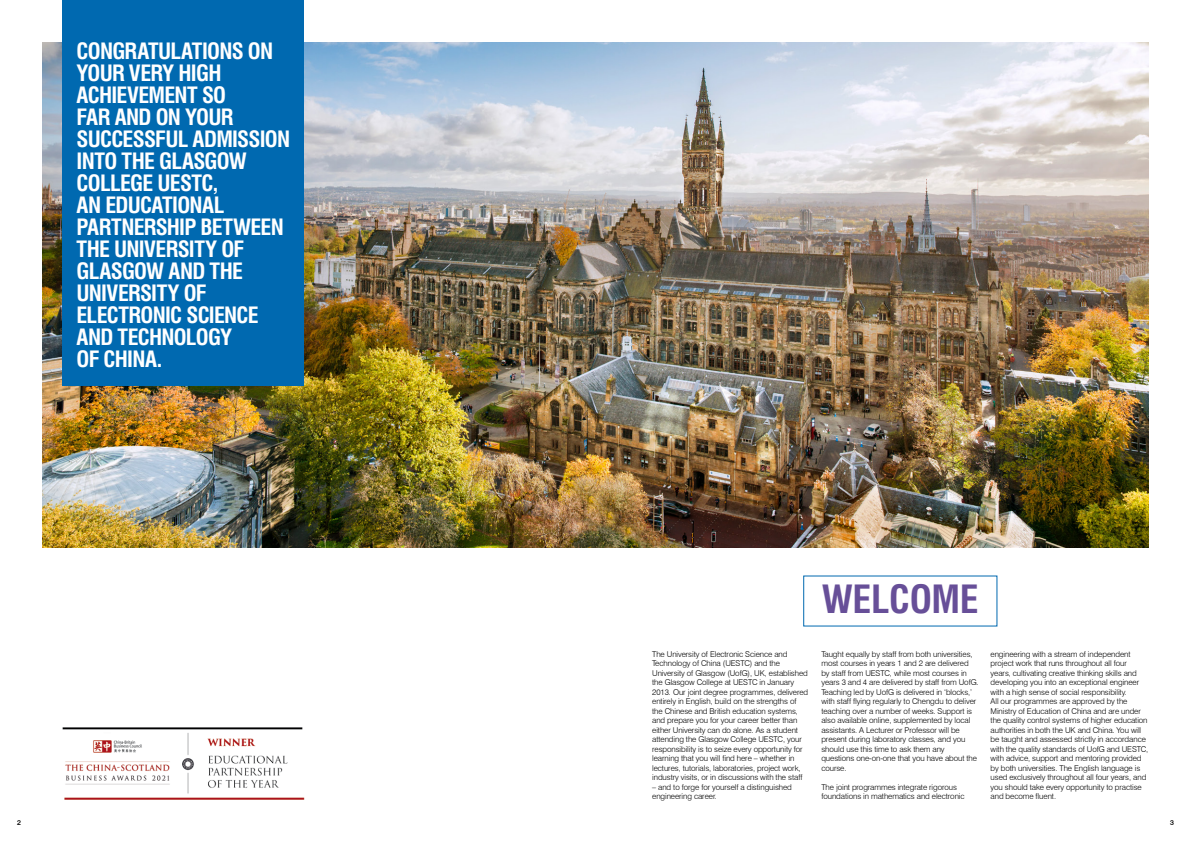
<style>
.page{position:relative;width:1191px;height:842px;background:#fff}
.page>*{position:absolute;margin:0;border:0;box-sizing:border-box;transform-origin:0 0}
.t1{font:700 condensed 38px "Swiss 721 BT";letter-spacing:-.01em;color:#674f98}
.t2{font:700 condensed 22px/22px "Swiss 721 BT";letter-spacing:-.035em;color:#fff}
.t3{font:300 8px/9.5px "Swiss 721 BT";letter-spacing:-.01em;color:#000}
.t4{font:500 7px "Swiss 721 BT";color:#000}
</style>
<div class="page">
<img style="left:43px;top:43px;width:1105px;height:504px">
<div style="left:62px;top:0;width:241px;height:386px;background:#0069b0"></div>
<img style="left:62px;top:727px;width:243px;height:73px">
<p class="t2" style="left:77px;top:40px;width:215px">CONGRATULATIONS ON<br>YOUR VERY HIGH<br>ACHIEVEMENT SO<br>FAR AND ON YOUR<br>SUCCESSFUL ADMISSION<br>INTO THE GLASGOW<br>COLLEGE UESTC,<br>AN EDUCATIONAL<br>PARTNERSHIP BETWEEN<br>THE UNIVERSITY OF<br>GLASGOW AND THE<br>UNIVERSITY OF<br>ELECTRONIC SCIENCE<br>AND TECHNOLOGY<br>OF CHINA.</p>
<p class="t3" style="left:652px;top:649px;width:158px">The University of Electronic Science and Technology of China (UESTC) and the University of Glasgow (UofG), UK, established the Glasgow College at UESTC in January 2013. Our joint degree programmes, delivered entirely in English, build on the strengths of the Chinese and British education systems, and prepare you for your career better than either University can do alone. As a student attending the Glasgow College UESTC, your responsibility is to seize every opportunity for learning that you will find here – whether in lectures, tutorials, laboratories, project work, industry visits, or in discussions with the staff</p>
<p class="t3" style="left:652px;top:782px;width:141px">– and to forge for yourself a distinguished engineering career.</p>
<h1 class="t1" style="left:822px;top:577px;width:158px">WELCOME</h1>
<p class="t3" style="left:821px;top:649px;width:159px">Taught equally by staff from both universities, most courses in years 1 and 2 are delivered by staff from UESTC, while most courses in years 3 and 4 are delivered by staff from UofG.<br>Teaching led by UofG is delivered in ‘blocks,’ with staff flying regularly to Chengdu to deliver teaching over a number of weeks. Support is also available online, supplemented by local assistants. A Lecturer or Professor will be present during laboratory classes, and you should use this time to ask them any questions one-on-one that you have about the course.</p>
<p class="t3" style="left:821px;top:782px;width:145px">The joint programmes integrate rigorous foundations in mathematics and electronic</p>
<p class="t3" style="left:990px;top:649px;width:159px">engineering with a stream of independent project work that runs throughout all four years, cultivating creative thinking skills and developing you into an exceptional engineer with a high sense of social responsibility.<br>All our programmes are approved by the Ministry of Education of China and are under the quality control systems of higher education authorities in both the UK and China. You will be taught and assessed strictly in accordance with the quality standards of UofG and UESTC, with advice, support and mentoring provided by both universities. The English language is used exclusively throughout all four years, and you should take every opportunity to practise and become fluent.</p>
<p class="t4" style="left:17px;top:818px;width:5px">2</p>
<p class="t4" style="left:1170px;top:818px;width:5px">3</p>
</div>
